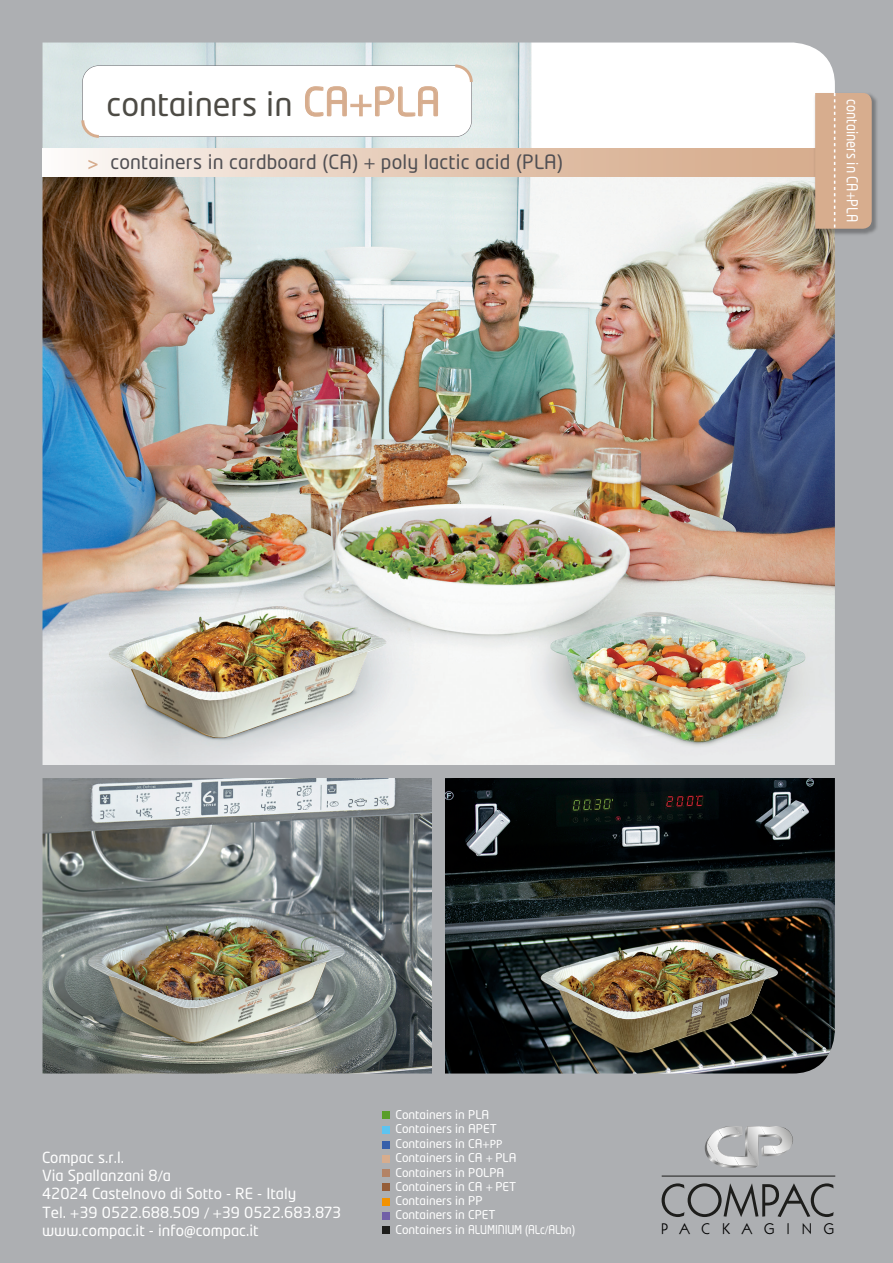
<style>
.page{position:relative;width:893px;height:1263px;background:#fff}
.page>*{position:absolute;margin:0;border:0;box-sizing:border-box;transform-origin:0 0}
.t1{font:32.7px "Neo Tech";color:#4d4b45}
.t2{font:19.5px "Neo Tech";letter-spacing:.01em;color:#504f53}
.t3{font:15.6px "ITC Kabel Std";letter-spacing:.765em;color:#000}
.t4{font:15.15px/18.1px "Neo Tech";color:#fff}
.t5{font:15px "Neo Tech";color:#fff;scale:.86 1}
.t6{font:12px "Neo Tech";color:#fff}
.s1{font-size:38.85px;color:#d7ad8e}
.s2{font-family:"Myriad Pro";font-size:38.85px;color:#d7ad8e}
.s3{font-family:"Myriad Pro"}
</style>
<div class="page">
<img style="left:0;top:0;width:893px;height:1263px">
<div style="left:42px;top:148px;width:801px;height:28px;background:linear-gradient(to right,#faf6f2,#d1a17e)"></div>
<svg style="left:88px;top:160px;width:10px;height:9px"></svg>
<img style="left:814px;top:92px;width:67px;height:146px">
<svg style="left:815px;top:93px;width:57px;height:136px"></svg>
<div style="left:83px;top:66px;width:388px;height:70px;background:#fff;border-radius:16px"></div>
<svg style="left:80px;top:117px;width:22px;height:22px"></svg>
<svg style="left:452px;top:63px;width:22px;height:22px"></svg>
<svg style="left:305px;top:86px;width:133px;height:31px"></svg>
<div style="left:40px;top:765px;width:798px;height:13px;background:#adafb2"></div>
<div style="left:432px;top:773px;width:13px;height:305px;background:#adafb2"></div>
<svg style="left:662px;top:1183px;width:172px;height:34px"></svg>
<hr style="left:662px;top:1176px;width:173px;height:1px;background:#1d1d1b">
<svg style="left:705px;top:1126px;width:90px;height:41px"></svg>
<img style="left:132px;top:652px;width:236px;height:85px">
<img style="left:560px;top:979px;width:205px;height:73px">
<img style="left:109px;top:962px;width:217px;height:80px">
<img style="left:269px;top:987px;width:27px;height:12px">
<img style="left:246px;top:998px;width:16px;height:9px">
<img style="left:305px;top:678px;width:30px;height:14px">
<img style="left:281px;top:690px;width:17px;height:10px">
<div style="left:383px;top:1226px;width:7px;height:7px;background:#1d1d1b"></div>
<div style="left:383px;top:1212px;width:7px;height:7px;background:#7160a7"></div>
<div style="left:383px;top:1198px;width:7px;height:7px;background:#f29200"></div>
<div style="left:383px;top:1183px;width:7px;height:8px;background:#955d38"></div>
<div style="left:383px;top:1169px;width:7px;height:8px;background:#b38366"></div>
<div style="left:383px;top:1155px;width:7px;height:7px;background:#d7ad8e"></div>
<div style="left:383px;top:1141px;width:7px;height:7px;background:#365faa"></div>
<div style="left:383px;top:1126px;width:7px;height:7px;background:#5dc4f1"></div>
<div style="left:383px;top:1112px;width:7px;height:7px;background:#599e29"></div>
<h1 class="t1" style="left:107px;top:88px;width:335px">containers in <span class="s1">CA</span><span class="s2">+</span><span class="s1">PLA</span></h1>
<h2 class="t2" style="left:110px;top:152px;width:454px">containers in cardboard (CA) <span class="s3">+</span> poly lactic acid (PLA)</h2>
<p class="t5" style="left:860px;top:99px;width:144px;rotate:90deg">containers in CA<span class="s3">+</span>PLA</p>
<p class="t4" style="left:42px;top:1149px;width:301px">Compac s.r.l.<br>Via Spallanzani 8<span class="s3">/</span>a<br>42024 Castelnovo di Sotto - RE - Italy<br>Tel. <span class="s3">+</span>39 0522.688.509 <span class="s3">/ +</span>39 0522.683.873 www.compac.it - info@compac.it</p>
<p class="t6" style="left:395px;top:1109px;width:95px">Containers in PLA</p>
<p class="t6" style="left:395px;top:1123px;width:103px">Containers in APET</p>
<p class="t6" style="left:395px;top:1138px;width:108px">Containers in CA<span class="s3">+PP</span></p>
<p class="t6" style="left:395px;top:1152px;width:123px">Containers in CA <span class="s3">+</span> PLA</p>
<p class="t6" style="left:395px;top:1166px;width:110px">Containers in POLPA</p>
<p class="t6" style="left:395px;top:1180px;width:122px">Containers in CA <span class="s3">+</span> PET</p>
<p class="t6" style="left:395px;top:1195px;width:88px">Containers in PP</p>
<p class="t6" style="left:395px;top:1209px;width:102px">Containers in CPET</p>
<p class="t6" style="left:395px;top:1223px;width:181px">Containers in ALUMINIUM (ALc<span class="s3">/</span>ALbn)</p>
<h3 class="t3" style="left:661px;top:1219px;width:175px">PACKAGING</h3>
</div>
